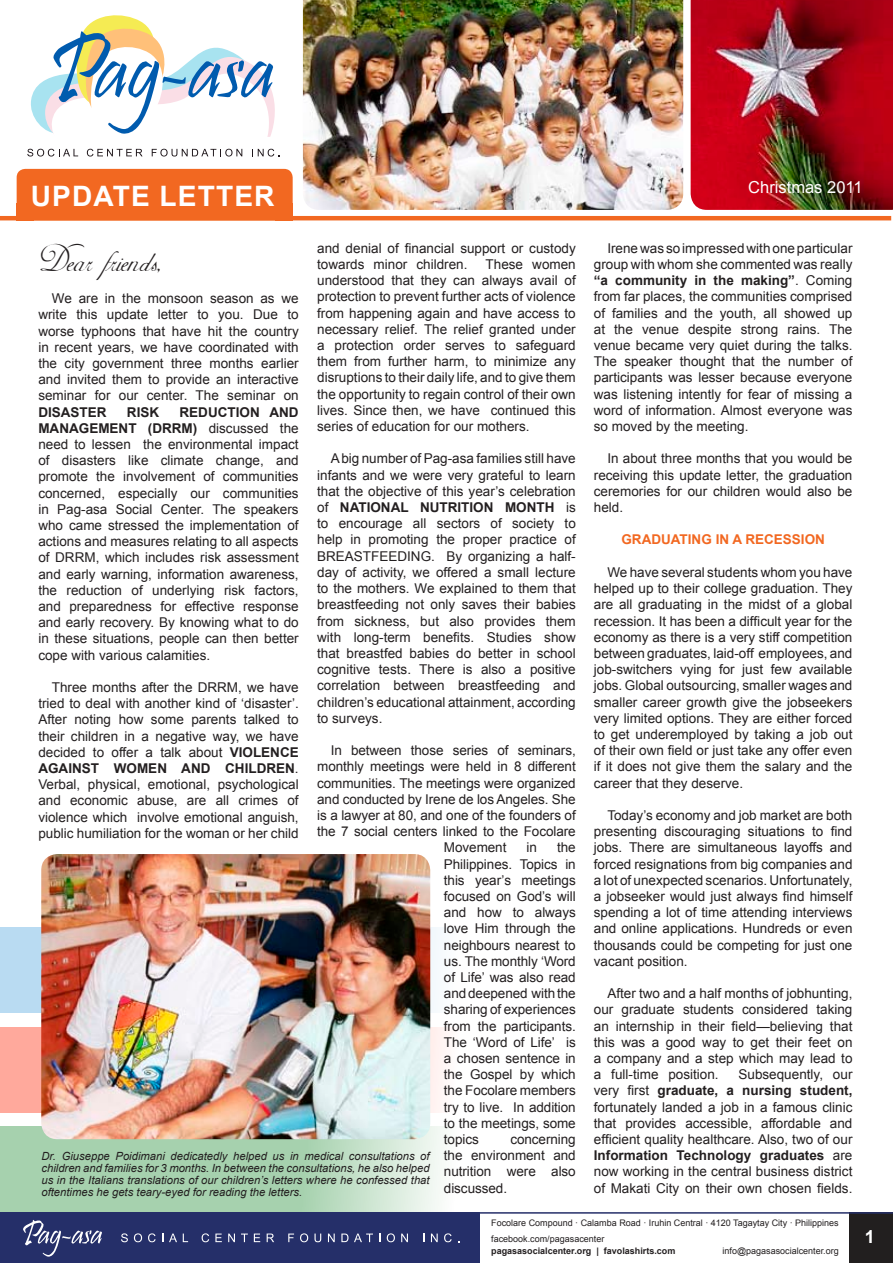
<style>
.page{position:relative;width:893px;height:1263px;background:#fff}
.page>*{position:absolute;margin:0;border:0;box-sizing:border-box;transform-origin:0 0}
.t1{font:43.5px "Adine Kirnberg Script";color:#231f20}
.t2{font:700 28.2px "Arial";letter-spacing:.04em;color:#fff}
.t3{font:700 18px "Arial";color:#fff}
.t4{font:16.5px "Arial";color:#fff}
.t5{font:13.5px/16.2px "Arial";color:#231f20;text-align:justify}
.t6{font:700 13.5px "Arial";color:#f26821}
.t7{font:700 13.5px "Arial";color:#231f20}
.t8{font:italic 11.25px/12px "Arial";color:#231f20;text-align:justify}
.t9{font:9px "Arial";color:#231f20}
.t10{font:700 9px "Arial";color:#231f20}
.s1{font-weight:700}
</style>
<div class="page">
<img style="left:691px;top:0;width:202px;height:210px">
<div style="left:0;top:1212px;width:893px;height:51px;background:#252f69"></div>
<div style="left:481px;top:1212px;width:412px;height:51px;background:#fff"></div>
<svg style="left:23px;top:1220px;width:79px;height:37px"></svg>
<svg style="left:121px;top:1233px;width:7px;height:9px"></svg>
<svg style="left:134px;top:1233px;width:8px;height:9px"></svg>
<svg style="left:148px;top:1233px;width:8px;height:9px"></svg>
<svg style="left:169px;top:1233px;width:8px;height:9px"></svg>
<svg style="left:183px;top:1233px;width:5px;height:9px"></svg>
<svg style="left:202px;top:1233px;width:7px;height:9px"></svg>
<svg style="left:215px;top:1233px;width:7px;height:9px"></svg>
<svg style="left:228px;top:1233px;width:7px;height:9px"></svg>
<svg style="left:241px;top:1233px;width:7px;height:9px"></svg>
<svg style="left:254px;top:1233px;width:6px;height:9px"></svg>
<svg style="left:267px;top:1233px;width:7px;height:9px"></svg>
<svg style="left:288px;top:1233px;width:6px;height:9px"></svg>
<svg style="left:300px;top:1233px;width:8px;height:9px"></svg>
<svg style="left:314px;top:1233px;width:7px;height:9px"></svg>
<svg style="left:328px;top:1233px;width:7px;height:9px"></svg>
<svg style="left:341px;top:1233px;width:7px;height:9px"></svg>
<svg style="left:354px;top:1233px;width:19px;height:9px"></svg>
<svg style="left:387px;top:1233px;width:8px;height:9px"></svg>
<svg style="left:401px;top:1233px;width:7px;height:9px"></svg>
<svg style="left:431px;top:1233px;width:7px;height:9px"></svg>
<svg style="left:444px;top:1233px;width:8px;height:9px"></svg>
<div style="left:849px;top:1212px;width:44px;height:51px;background:#221f1f"></div>
<hr style="left:0;top:216px;width:891px;height:4px;background:#f26821">
<svg style="left:27px;top:15px;width:253px;height:142px"></svg>
<div style="left:17px;top:169px;width:276px;height:51px;background:#f26821;border-radius:9px"></div>
<div style="left:17px;top:203px;width:17px;height:17px;background:#f26821"></div>
<div style="left:275px;top:203px;width:18px;height:17px;background:#f26821"></div>
<hr style="left:472px;top:1212px;width:421px;height:1px;background:#252f69">
<img style="left:303px;top:0;width:380px;height:210px">
<svg style="left:0;top:1127px;width:444px;height:85px;background:#b5d8bb"></svg>
<svg style="left:0;top:1028px;width:447px;height:85px;fill:#ffa99c"></svg>
<svg style="left:0;top:927px;width:441px;height:85px;fill:#b9dbf2"></svg>
<img style="left:41px;top:1139px;width:389px;height:58px">
<img style="left:41px;top:854px;width:389px;height:285px">
<h2 class="t2" style="left:31px;top:178px;width:245px">UPDATE LETTER</h2>
<p class="t5" style="left:317px;top:240px;width:260px">and denial of financial support or custody towards minor children.</p>
<h1 class="t1" style="left:38px;top:243px;width:125px">Dear friends,</h1>
<p class="t5" style="left:38px;top:290px;width:262px;text-indent:14px">We are in the monsoon season as we write this update letter to you. Due to worse typhoons that have hit the country in recent years, we have coordinated with the city government three months earlier and invited them to provide an interactive seminar for our center. The seminar on</p>
<p class="t7" style="left:38px;top:403px;width:70px">DISASTER</p>
<p class="t7" style="left:127px;top:403px;width:34px">RISK</p>
<p class="t5" style="left:317px;top:256px;width:260px;text-indent:168px">These women understood that they can always avail of protection to prevent further acts of violence from happening again and have access to necessary relief. The relief granted under a protection order serves to safeguard them from further harm, to minimize any disruptions to their daily life, and to give them the opportunity to regain control of their own lives. Since then, we have continued this series of education for our mothers.</p>
<p class="t5" style="left:317px;top:451px;width:260px;text-indent:14px">A big number of Pag-asa families still have infants and we were very grateful to learn that the objective of this year’s celebration of <span class="s1">NATIONAL NUTRITION MONTH</span> is to encourage all sectors of society to help in promoting the proper practice of BREASTFEEDING. By organizing a half&shy;day of activity, we offered a small lecture to the mothers. We explained to them that breastfeeding not only saves their babies from sickness, but also provides them with long-term benefits. Studies show that breastfed babies do better in school cognitive tests. There is also a positive correlation between breastfeeding and children’s educational attainment, according to surveys.</p>
<p class="t5" style="left:331px;top:742px;width:247px">In between those series of seminars,</p>
<p class="t5" style="left:317px;top:759px;width:260px">monthly meetings were held in 8 different</p>
<p class="t5" style="left:317px;top:775px;width:260px">communities. The meetings were organized</p>
<p class="t5" style="left:317px;top:791px;width:260px">and conducted by Irene de los Angeles. She</p>
<p class="t5" style="left:317px;top:807px;width:260px">is a lawyer at 80, and one of the founders of</p>
<p class="t5" style="left:317px;top:823px;width:260px">the 7 social centers linked to the Focolare</p>
<p class="t5" style="left:444px;top:840px;width:64px">Movement</p>
<p class="t5" style="left:527px;top:840px;width:12px">in</p>
<p class="t5" style="left:38px;top:404px;width:262px;text-indent:141px"><span class="s1">REDUCTION AND MANAGEMENT (DRRM)</span> discussed the need to lessen the environmental impact of disasters like climate change, and promote the involvement of communities concerned, especially our communities in Pag-asa Social Center. The speakers who came stressed the implementation of actions and measures relating to all aspects of DRRM, which includes risk assessment and early warning, information awareness, the reduction of underlying risk factors, and preparedness for effective response and early recovery. By knowing what to do in these situations, people can then better cope with various calamities.</p>
<p class="t5" style="left:38px;top:679px;width:262px;text-indent:14px">Three months after the DRRM, we have tried to deal with another kind of ‘disaster’.<br>After noting how some parents talked to their children in a negative way, we have decided to offer a talk about <span class="s1">VIOLENCE AGAINST WOMEN AND CHILDREN</span>.<br>Verbal, physical, emotional, psychological and economic abuse, are all crimes of violence which involve emotional anguish, public humiliation for the woman or her child</p>
<p class="t5" style="left:444px;top:840px;width:133px;text-indent:113px">the Philippines. Topics in this year’s meetings focused on God’s will and how to always love Him through the neighbours nearest to us. The monthly ‘Word of Life’ was also read and deepened with the sharing of experiences from the participants.<br>The ‘Word of Life’ is a chosen sentence in the Gospel by which the Focolare members try to live. In addition to the meetings, some topics</p>
<p class="t5" style="left:444px;top:1131px;width:133px;text-indent:66px">concerning the environment and nutrition were also discussed.</p>
<p class="t8" style="left:41px;top:1150px;width:390px">Dr. Giuseppe Poidimani dedicatedly helped us in medical consultations of children and families for 3 months. In between the consultations, he also helped us in the Italians translations of our children’s letters where he confessed that oftentimes he gets teary-eyed for reading the letters.</p>
<p class="t4" style="left:748px;top:176px;width:116px">Christmas 2011</p>
<p class="t5" style="left:594px;top:240px;width:260px;text-indent:14px">Irene was so impressed with one particular group with whom she commented was really <span class="s1">“a community in the making”</span>. Coming from far places, the communities comprised of families and the youth, all showed up at the venue despite strong rains. The venue became very quiet during the talks.<br>The speaker thought that the number of participants was lesser because everyone was listening intently for fear of missing a word of information. Almost everyone was so moved by the meeting.</p>
<p class="t5" style="left:594px;top:451px;width:260px;text-indent:14px">In about three months that you would be receiving this update letter, the graduation ceremories for our children would also be held.</p>
<p class="t6" style="left:621px;top:531px;width:205px">GRADUATING IN A RECESSION</p>
<p class="t5" style="left:594px;top:564px;width:260px;text-indent:14px">We have several students whom you have helped up to their college graduation. They are all graduating in the midst of a global recession. It has been a difficult year for the economy as there is a very stiff competition between graduates, laid-off employees, and job-switchers vying for just few available jobs. Global outsourcing, smaller wages and smaller career growth give the jobseekers very limited options. They are either forced to get underemployed by taking a job out of their own field or just take any offer even if it does not give them the salary and the career that they deserve.</p>
<p class="t5" style="left:594px;top:807px;width:260px;text-indent:14px">Today’s economy and job market are both presenting discouraging situations to find jobs. There are simultaneous layoffs and forced resignations from big companies and a lot of unexpected scenarios. Unfortunately, a jobseeker would just always find himself spending a lot of time attending interviews and online applications. Hundreds or even thousands could be competing for just one vacant position.</p>
<p class="t5" style="left:594px;top:985px;width:260px;text-indent:14px">After two and a half months of jobhunting, our graduate students considered taking an internship in their field—believing that this was a good way to get their feet on a company and a step which may lead to a full-time position.</p>
<p class="t5" style="left:594px;top:1066px;width:260px;text-indent:145px">Subsequently, our very first <span class="s1">graduate, a nursing student, </span>fortunately landed a job in a famous clinic that provides accessible, affordable and efficient quality healthcare. Also, two of our <span class="s1">Information Technology graduates</span> are now working in the central business district of Makati City on their own chosen fields.</p>
<p class="t9" style="left:491px;top:1217px;width:349px">Focolare Compound · Calamba Road · Iruhin Central · 4120 Tagaytay City · Philippines</p>
<p class="t9" style="left:491px;top:1233px;width:115px">facebook.com/pagasacenter</p>
<h3 class="t3" style="left:865px;top:1225px;width:12px">1</h3>
<p class="t10" style="left:491px;top:1245px;width:186px">pagasasocialcenter.org | favolashirts.com</p>
<p class="t9" style="left:723px;top:1245px;width:118px">info@pagasasocialcenter.org</p>
</div>
